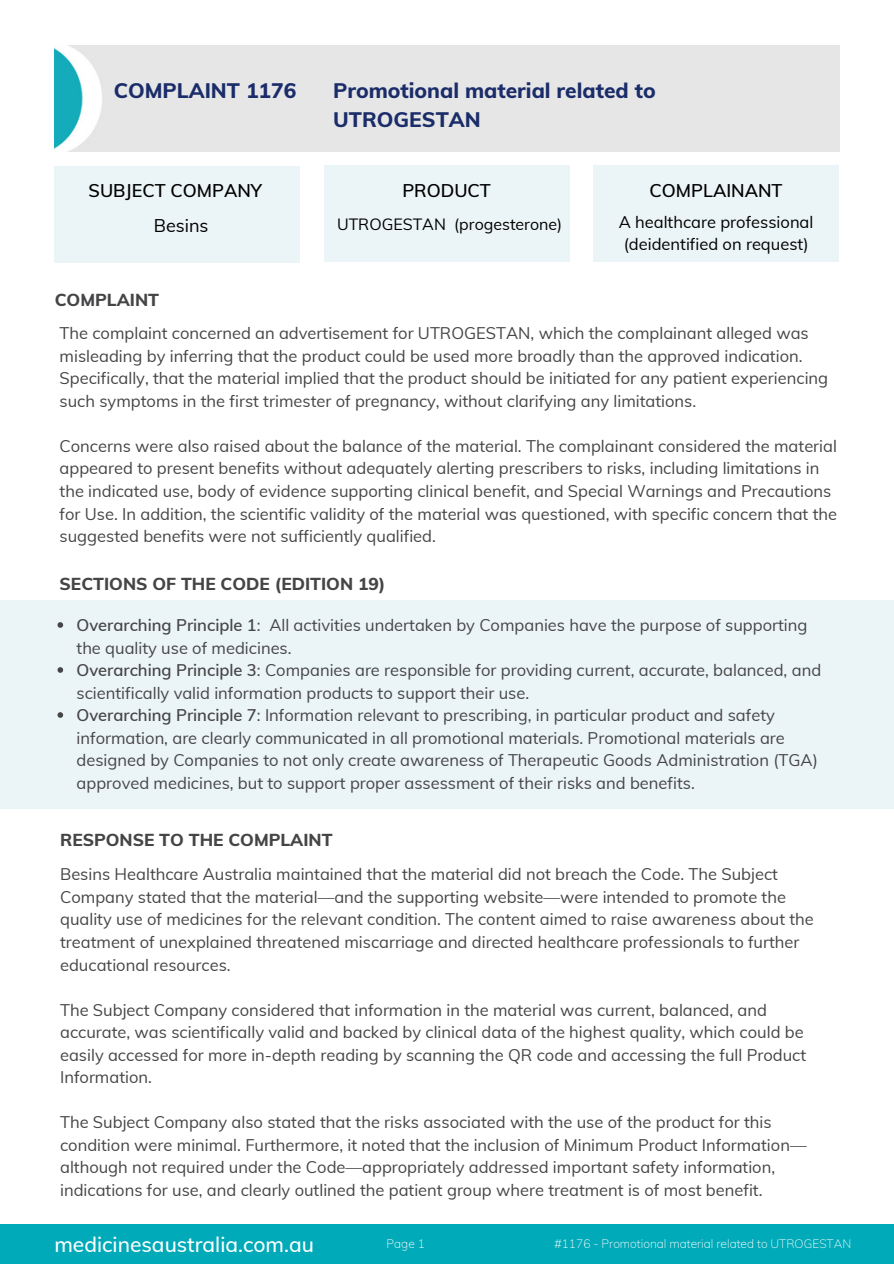
<style>
.page{position:relative;width:894px;height:1264px;background:#fff}
.page>*{position:absolute;margin:0;border:0;box-sizing:border-box;transform-origin:0 0}
.t1{font:800 21px/29.2px "Muli";color:#1a2c69}
.t2{font:500 21px "Muli";color:#fff}
.t3{font:600 18px "Muli";color:#000}
.t4{font:18px "Muli";color:#000}
.t5{font:800 17.4px "Muli";color:#454547}
.t6{font:800 17.25px "Muli";color:#454547}
.t7{font:16.5px/22.5px "Muli";color:#454547}
.t8{font:16.5px/22.5px "Muli";color:#000}
.t9{font:15.9px "Muli";color:#000}
.t10{font:200 12px "Muli";color:#fff}
.s1{font-weight:600}
</style>
<div class="page">
<div style="left:55px;top:46px;width:784px;height:105px;background:#e6e6e6"></div>
<div style="left:54px;top:166px;width:246px;height:96px;background:#ebf4f6"></div>
<div style="left:593px;top:165px;width:245px;height:97px;background:#ebf4f6"></div>
<div style="left:324px;top:165px;width:245px;height:97px;background:#ebf4f6"></div>
<div style="left:0;top:1224px;width:893px;height:39px;background:#00aab9"></div>
<div style="left:0;top:600px;width:893px;height:208px;background:#ebf4f6"></div>
<svg style="left:57px;top:622px;width:6px;height:5px"></svg>
<svg style="left:57px;top:667px;width:6px;height:5px"></svg>
<svg style="left:57px;top:712px;width:6px;height:5px"></svg>
<h1 class="t1" style="left:114px;top:75px;width:184px">COMPLAINT 1176</h1>
<h2 class="t3" style="left:89px;top:179px;width:175px">SUBJECT COMPANY</h2>
<p class="t4" style="left:154px;top:213px;width:56px">Besins</p>
<h3 class="t5" style="left:55px;top:288px;width:106px">COMPLAINT</h3>
<p class="t1" style="left:333px;top:75px;width:324px">Promotional material related to<br>UTROGESTAN</p>
<h3 class="t3" style="left:402px;top:178px;width:90px">PRODUCT</h3>
<h5 class="t9" style="left:337px;top:214px;width:227px">UTROGESTAN (progesterone)</h5>
<h3 class="t3" style="left:649px;top:178px;width:134px">COMPLAINANT</h3>
<h4 class="t8" style="left:618px;top:210px;width:196px">A healthcare professional (deidentified on request)</h4>
<h3 class="t7" style="left:60px;top:322px;width:769px">The complaint concerned an advertisement for UTROGESTAN, which the complainant alleged was misleading by inferring that the product could be used more broadly than the approved indication.<br>Specifically, that the material implied that the product should be initiated for any patient experiencing such symptoms in the first trimester of pregnancy, without clarifying any limitations.</h3>
<h4 class="t7" style="left:60px;top:434px;width:778px">Concerns were also raised about the balance of the material. The complainant considered the material appeared to present benefits without adequately alerting prescribers to risks, including limitations in the indicated use, body of evidence supporting clinical benefit, and Special Warnings and Precautions for Use. In addition, the scientific validity of the material was questioned, with specific concern that the suggested benefits were not sufficiently qualified.</h4>
<h3 class="t6" style="left:60px;top:573px;width:327px">SECTIONS OF THE CODE (EDITION 19)</h3>
<p class="t7" style="left:77px;top:613px;width:732px"><span class="s1">Overarching Principle 1</span>: All activities undertaken by Companies have the purpose of supporting the quality use of medicines.</p>
<p class="t7" style="left:77px;top:658px;width:746px"><span class="s1">Overarching Principle 3</span>: Companies are responsible for providing current, accurate, balanced, and scientifically valid information products to support their use.</p>
<p class="t7" style="left:77px;top:703px;width:742px"><span class="s1">Overarching Principle 7</span>: Information relevant to prescribing, in particular product and safety information, are clearly communicated in all promotional materials. Promotional materials are designed by Companies to not only create awareness of Therapeutic Goods Administration (TGA) approved medicines, but to support proper assessment of their risks and benefits.</p>
<h4 class="t6" style="left:60px;top:829px;width:274px">RESPONSE TO THE COMPLAINT</h4>
<h4 class="t7" style="left:60px;top:863px;width:755px">Besins Healthcare Australia maintained that the material did not breach the Code. The Subject Company stated that the material—and the supporting website—were intended to promote the quality use of medicines for the relevant condition. The content aimed to raise awareness about the treatment of unexplained threatened miscarriage and directed healthcare professionals to further educational resources.</h4>
<h4 class="t7" style="left:60px;top:998px;width:747px">The Subject Company considered that information in the material was current, balanced, and accurate, was scientifically valid and backed by clinical data of the highest quality, which could be easily accessed for more in-depth reading by scanning the QR code and accessing the full Product Information.</h4>
<h2 class="t7" style="left:60px;top:1110px;width:747px">The Subject Company also stated that the risks associated with the use of the product for this condition were minimal. Furthermore, it noted that the inclusion of Minimum Product Information— although not required under the Code—appropriately addressed important safety information, indications for use, and clearly outlined the patient group where treatment is of most benefit.</h2>
<h4 class="t2" style="left:54px;top:1230px;width:261px">medicinesaustralia.com.au</h4>
<h3 class="t10" style="left:386px;top:1235px;width:40px">Page 1</h3>
<h4 class="t10" style="left:554px;top:1235px;width:298px">#1176 - Promotional material related to UTROGESTAN</h4>
</div>
